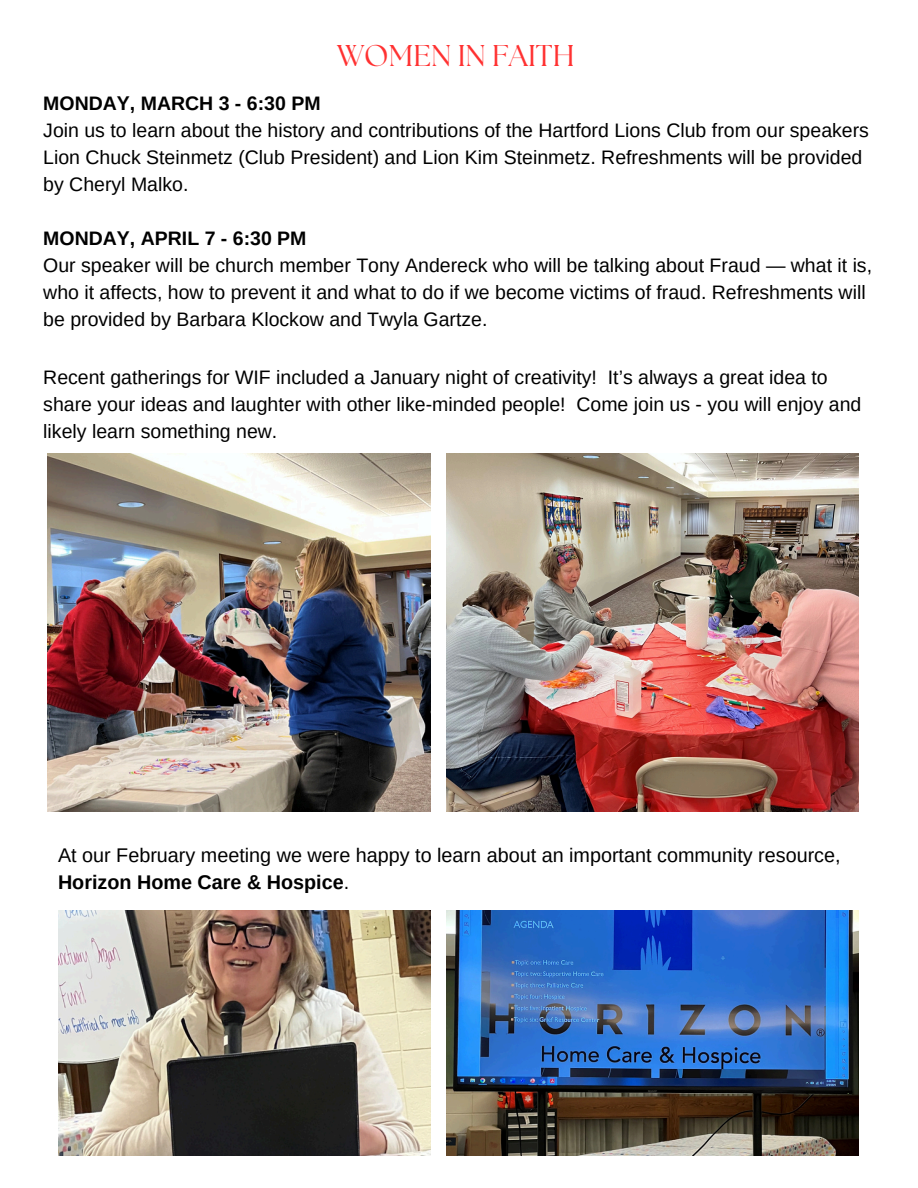
<style>
.page{position:relative;width:918px;height:1188px;background:#fff}
.page>*{position:absolute;margin:0;border:0;box-sizing:border-box;transform-origin:0 0}
.t1{font:30px "The Seasons";color:#ff3131}
.t2{font:19.8px/27px "Arimo";color:#000}
.t3{font:19.5px/27px "Arimo";color:#000}
.t4{font:700 19.5px "Arimo";color:#000}
.s1{font-weight:700}
</style>
<div class="page">
<img style="left:48px;top:453px;width:383px;height:358px">
<img style="left:446px;top:453px;width:412px;height:358px">
<img style="left:58px;top:910px;width:372px;height:246px">
<img style="left:446px;top:910px;width:412px;height:246px">
<p class="t1" style="left:337px;top:42px;width:239px">WOMEN IN FAITH</p>
<p class="t4" style="left:43px;top:92px;width:279px">MONDAY, MARCH 3 - 6:30 PM</p>
<p class="t3" style="left:43px;top:117px;width:827px">Join us to learn about the history and contributions of the Hartford Lions Club from our speakers<br>Lion Chuck Steinmetz (Club President) and Lion Kim Steinmetz. Refreshments will be provided by Cheryl Malko.</p>
<p class="t4" style="left:43px;top:227px;width:265px">MONDAY, APRIL 7 - 6:30 PM</p>
<p class="t3" style="left:43px;top:252px;width:830px">Our speaker will be church member Tony Andereck who will be talking about Fraud — what it is, who it affects, how to prevent it and what to do if we become victims of fraud. Refreshments will be provided by Barbara Klockow and Twyla Gartze.</p>
<p class="t3" style="left:43px;top:364px;width:820px">Recent gatherings for WIF included a January night of creativity! It’s always a great idea to share your ideas and laughter with other like-minded people! Come join us - you will enjoy and likely learn something new.</p>
<p class="t2" style="left:58px;top:841px;width:784px">At our February meeting we were happy to learn about an important community resource,<br><span class="s1">Horizon Home Care &amp; Hospice</span>.</p>
</div>
